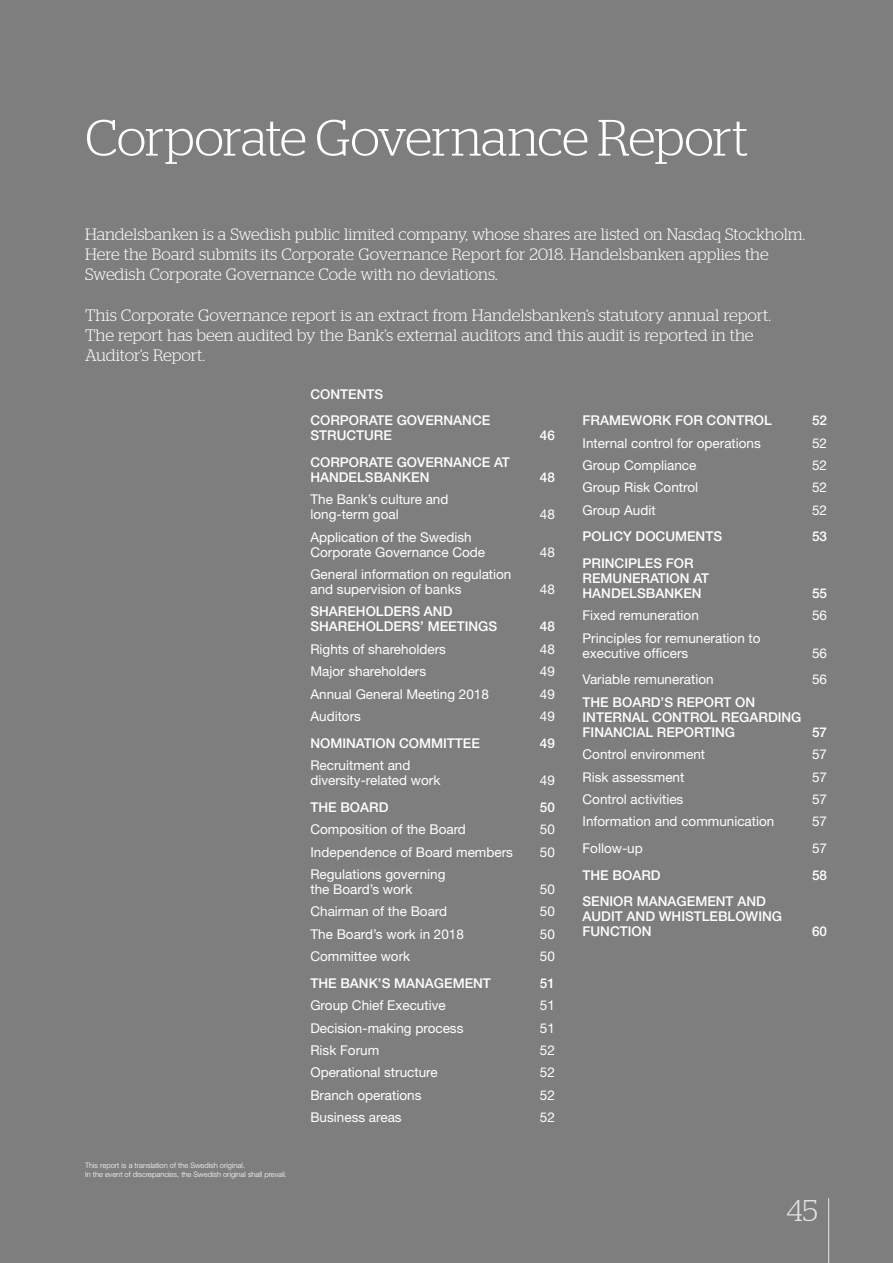
<style>
.page{position:relative;width:893px;height:1263px;background:#7f7e7e}
.page>*{position:absolute;margin:0;border:0;box-sizing:border-box;transform-origin:0 0}
.t1{font:300 51px "Stag";letter-spacing:-.02em;color:#fff}
.t2{font:300 30px "Stag";color:#e3e1e2}
.t3{font:300 16.5px/20.2px "Stag";color:#fff}
.t4{font:13.5px/15px "Helvetica Neue LT Pro";color:#fff}
.t5{font:500 13.5px/15px "Helvetica Neue LT Pro";color:#fff}
.t6{font:300 7.5px/9px "Helvetica Neue LT Pro";color:#fff}
</style>
<div class="page">
<hr style="left:828px;top:1198px;width:1px;height:65px;background:#e3e1e2">
<h1 class="t1" style="left:85px;top:109px;width:665px">Corporate Governance Report</h1>
<p class="t3" style="left:85px;top:223px;width:722px">Handelsbanken is a Swedish public limited company, whose shares are listed on Nasdaq Stockholm.<br>Here the Board submits its Corporate Governance Report for 2018. Handelsbanken applies the<br>Swedish Corporate Governance Code with no deviations.</p>
<p class="t3" style="left:85px;top:304px;width:687px">This Corporate Governance report is an extract from Handelsbanken’s statutory annual report.<br>The report has been audited by the Bank’s external auditors and this audit is reported in the<br>Auditor’s Report.</p>
<p class="t6" style="left:85px;top:1161px;width:203px">This report is a translation of the Swedish original.<br>In the event of discrepancies, the Swedish original shall prevail.</p>
<p class="t5" style="left:310px;top:380px;width:181px;line-height:26.7px">CONTENTS<br>CORPORATE GOVERNANCE</p>
<p class="t5" style="left:310px;top:428px;width:83px">STRUCTURE</p>
<p class="t5" style="left:540px;top:428px;width:17px">46</p>
<p class="t5" style="left:310px;top:454px;width:201px">CORPORATE GOVERNANCE AT<br>HANDELSBANKEN</p>
<p class="t5" style="left:540px;top:469px;width:17px">48</p>
<p class="t4" style="left:310px;top:492px;width:140px">The Bank’s culture and long-term goal</p>
<p class="t4" style="left:310px;top:529px;width:176px">Application of the Swedish<br>Corporate Governance Code</p>
<p class="t4" style="left:310px;top:566px;width:203px">General information on regulation and supervision of banks</p>
<p class="t5" style="left:310px;top:604px;width:188px">SHAREHOLDERS AND<br>SHAREHOLDERS’ MEETINGS</p>
<p class="t4" style="left:540px;top:507px;width:17px">48</p>
<p class="t4" style="left:540px;top:544px;width:17px">48</p>
<p class="t4" style="left:540px;top:581px;width:17px">48</p>
<p class="t5" style="left:540px;top:619px;width:17px">48</p>
<p class="t4" style="left:310px;top:641px;width:137px">Rights of shareholders</p>
<p class="t4" style="left:540px;top:641px;width:17px">48</p>
<p class="t4" style="left:310px;top:664px;width:117px">Major shareholders</p>
<p class="t4" style="left:540px;top:664px;width:17px">49</p>
<p class="t4" style="left:310px;top:686px;width:180px">Annual General Meeting 2018</p>
<p class="t4" style="left:540px;top:686px;width:17px">49</p>
<p class="t4" style="left:310px;top:708px;width:52px">Auditors</p>
<p class="t4" style="left:540px;top:708px;width:17px">49</p>
<p class="t5" style="left:310px;top:735px;width:171px">NOMINATION COMMITTEE</p>
<p class="t5" style="left:540px;top:735px;width:17px">49</p>
<p class="t4" style="left:310px;top:757px;width:131px">Recruitment and diversity-related work</p>
<p class="t4" style="left:540px;top:772px;width:17px">49</p>
<p class="t5" style="left:310px;top:799px;width:80px">THE BOARD</p>
<p class="t5" style="left:540px;top:799px;width:17px">50</p>
<p class="t4" style="left:310px;top:821px;width:157px">Composition of the Board</p>
<p class="t4" style="left:540px;top:821px;width:17px">50</p>
<p class="t4" style="left:310px;top:844px;width:204px">Independence of Board members</p>
<p class="t4" style="left:540px;top:844px;width:17px">50</p>
<p class="t4" style="left:310px;top:866px;width:136px">Regulations governing the Board’s work</p>
<p class="t4" style="left:540px;top:881px;width:17px">50</p>
<p class="t4" style="left:310px;top:904px;width:138px">Chairman of the Board</p>
<p class="t4" style="left:540px;top:904px;width:17px">50</p>
<p class="t4" style="left:310px;top:926px;width:155px">The Board’s work in 2018</p>
<p class="t4" style="left:540px;top:926px;width:17px">50</p>
<p class="t4" style="left:310px;top:948px;width:101px">Committee work</p>
<p class="t4" style="left:540px;top:948px;width:17px">50</p>
<p class="t5" style="left:310px;top:975px;width:182px">THE BANK’S MANAGEMENT</p>
<p class="t5" style="left:540px;top:975px;width:17px">51</p>
<p class="t4" style="left:310px;top:997px;width:137px">Group Chief Executive</p>
<p class="t4" style="left:540px;top:997px;width:17px">51</p>
<p class="t4" style="left:310px;top:1020px;width:155px">Decision-making process</p>
<p class="t4" style="left:540px;top:1020px;width:17px">51</p>
<p class="t4" style="left:310px;top:1042px;width:70px">Risk Forum</p>
<p class="t4" style="left:540px;top:1042px;width:17px">52</p>
<p class="t4" style="left:310px;top:1065px;width:129px">Operational structure</p>
<p class="t4" style="left:540px;top:1065px;width:17px">52</p>
<p class="t4" style="left:310px;top:1087px;width:113px">Branch operations</p>
<p class="t4" style="left:540px;top:1087px;width:17px">52</p>
<p class="t4" style="left:310px;top:1109px;width:93px">Business areas</p>
<p class="t4" style="left:540px;top:1109px;width:17px">52</p>
<p class="t5" style="left:583px;top:413px;width:191px">FRAMEWORK FOR CONTROL</p>
<p class="t5" style="left:812px;top:413px;width:17px">52</p>
<p class="t4" style="left:583px;top:435px;width:180px">Internal control for operations</p>
<p class="t4" style="left:812px;top:435px;width:17px">52</p>
<p class="t4" style="left:583px;top:457px;width:115px">Group Compliance</p>
<p class="t4" style="left:812px;top:457px;width:17px">52</p>
<p class="t4" style="left:583px;top:480px;width:117px">Group Risk Control</p>
<p class="t4" style="left:812px;top:480px;width:17px">52</p>
<p class="t4" style="left:583px;top:502px;width:75px">Group Audit</p>
<p class="t4" style="left:812px;top:502px;width:17px">52</p>
<p class="t5" style="left:583px;top:529px;width:141px">POLICY DOCUMENTS</p>
<p class="t5" style="left:812px;top:529px;width:17px">53</p>
<p class="t5" style="left:583px;top:555px;width:128px">PRINCIPLES FOR<br>REMUNERATION AT<br>HANDELSBANKEN</p>
<p class="t5" style="left:812px;top:585px;width:17px">55</p>
<p class="t4" style="left:583px;top:608px;width:118px">Fixed remuneration</p>
<p class="t4" style="left:812px;top:608px;width:17px">56</p>
<p class="t4" style="left:583px;top:630px;width:180px">Principles for remuneration to executive officers</p>
<p class="t4" style="left:812px;top:645px;width:17px">56</p>
<p class="t4" style="left:583px;top:672px;width:133px">Variable remuneration</p>
<p class="t4" style="left:812px;top:672px;width:17px">56</p>
<p class="t5" style="left:583px;top:694px;width:220px">THE BOARD’S REPORT ON<br>INTERNAL CONTROL REGARDING<br>FINANCIAL REPORTING</p>
<p class="t5" style="left:812px;top:724px;width:17px">57</p>
<p class="t4" style="left:583px;top:747px;width:124px">Control environment</p>
<p class="t4" style="left:812px;top:747px;width:17px">57</p>
<p class="t4" style="left:583px;top:769px;width:103px">Risk assessment</p>
<p class="t4" style="left:812px;top:769px;width:17px">57</p>
<p class="t4" style="left:583px;top:791px;width:102px">Control activities</p>
<p class="t4" style="left:812px;top:791px;width:17px">57</p>
<p class="t4" style="left:583px;top:814px;width:193px">Information and communication</p>
<p class="t4" style="left:812px;top:814px;width:17px">57</p>
<p class="t4" style="left:583px;top:840px;width:62px">Follow-up</p>
<p class="t4" style="left:812px;top:840px;width:17px">57</p>
<p class="t5" style="left:583px;top:867px;width:80px">THE BOARD</p>
<p class="t5" style="left:812px;top:867px;width:17px">58</p>
<p class="t5" style="left:583px;top:894px;width:201px">SENIOR MANAGEMENT AND<br>AUDIT AND WHISTLEBLOWING<br>FUNCTION</p>
<p class="t5" style="left:812px;top:924px;width:17px">60</p>
<h2 class="t2" style="left:786px;top:1193px;width:33px">45</h2>
</div>
